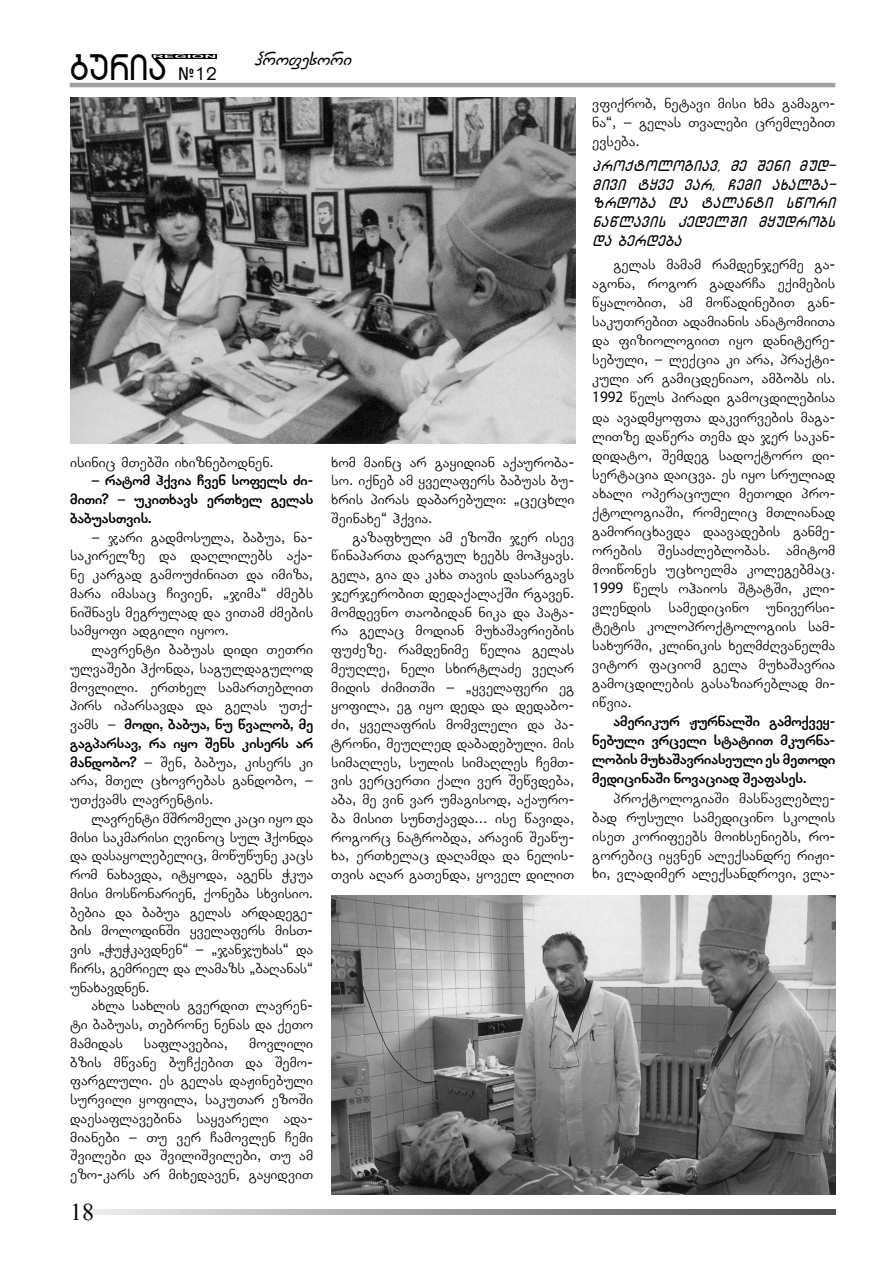
<style>
.page{position:relative;width:893px;height:1263px;background:#fff}
.page>*{position:absolute;margin:0;border:0;box-sizing:border-box;transform-origin:0 0}
.t1{font:40.35px "Mrgvlovani";color:#000;scale:.9 1}
.t2{font:24px "Times New Roman";color:#000}
.t3{font:18px "Sanet";color:#000}
.t4{font:15px/18.8px "A Kolkhety N";color:#000;text-align:justify}
.t5{font:700 15px/19px "A Kolkhety N";color:#000;text-align:justify}
.t6{font:italic 15px/18.8px "Sanet";color:#000;text-align:justify}
.t7{font:italic 14.25px "Saba";color:#000}
.t8{font:4.65px "Arial Rounded MT Bold";color:#fff;scale:3.42 1}
.s1{font-weight:700}
</style>
<div class="page">
<img style="left:92px;top:1210px;width:744px;height:4px">
<div style="left:154px;top:54px;width:63px;height:5px;background:#000"></div>
<hr style="left:70px;top:83px;width:765px;height:4px;background:#a1a1a1">
<img style="left:332px;top:895px;width:504px;height:300px">
<img style="left:71px;top:98px;width:504px;height:346px">
<h1 class="t1" style="left:70px;top:49px;width:109px">GURIA</h1>
<p class="t8" style="left:152px;top:54px;width:20px">REGION</p>
<p class="t3" style="left:179px;top:63px;width:40px">#12</p>
<p class="t7" style="left:255px;top:51px;width:103px">PROFESORI</p>
<p class="t4" style="left:70px;top:452px;width:205px">ISINIC MTEBSI IXIZNEBODNEN.</p>
<p class="t5" style="left:70px;top:471px;width:245px;text-indent:21px">_ RATOM HQVIA CVEN SOFELS ZI-MITI? _ UKITXAVS ERTXEL GELAS BABUASTVIS.</p>
<p class="t4" style="left:70px;top:527px;width:245px;text-indent:21px">_ JARI GADMOSULA, BABUA, NA-SAKIRELZE DA DARLILEBS AQA-NE KARGAD GAMOUZINIAT DA IMIZA, MARA IMASAC CIVIEN, `JIMA~ ZMEBS NISNAVS MEGRULAD DA VITAM ZMEBIS SAMYOFI ADGILI IYOO.</p>
<p class="t4" style="left:70px;top:640px;width:245px;text-indent:21px">LAVRENTI BABUAS DIDI TETRI ULVASEBI HQONDA, SAGULDAGULOD MOVLILI. ERTXEL SAMARTEBLIT PIRS IPARSAVDA DA GELAS UTQ-VAMS _ <span class="s1">MODI, BABUA, NU WVALOB, ME GAGPARSAV, RA IYO SENS KISERS AR MANDOBO?</span> _ SEN, BABUA, KISERS KI ARA, MTEL CXOVREBAS GANDOBO, _ UTQVAMS LAVRENTIS.</p>
<p class="t4" style="left:70px;top:808px;width:245px;text-indent:21px">LAVRENTI MSROMELI KACI IYO DA MISI SAKMARISI RVINOC SUL HQONDA DA DASAYOLEBELIC, MOWUWUNE KACS ROM NAXAVDA, ITYODA, AGENS WKUA MISI MOSWONARIEN, QONEBA SXVISIO.<br>BEBIA DA BABUA GELAS ARDADEGE-BIS MOLODINSI YVELAFERS MIST-VIS `WUWKAVDNEN~ _ `JANJUXAS~ DA CIRS, GEMRIEL DA LAMAZS `BARANAS~ UNAXAVDNEN.</p>
<p class="t4" style="left:70px;top:996px;width:245px;text-indent:21px">AXLA SAXLIS GVERDIT LAVREN-TI BABUAS, TEBRONE NENAS DA QETO MAMIDAS</p>
<p class="t4" style="left:70px;top:1033px;width:245px;text-indent:179px">MOVLILI BZIS MWVANE BUCQEBIT DA SEMO-FARGLULI. ES GELAS DAJINEBULI SURVILI YOFILA, SAKUTAR EZOSI DAESAFLAVEBINA SAYVARELI ADA-MIANEBI _ TU VER CAMOVLEN CEMI SVILEBI DA SVILISVILEBI, TU AM EZO-KARS AR MIXEDAVEN, GAYIDVIT</p>
<p class="t4" style="left:144px;top:1033px;width:86px">SAFLAVEBIA,</p>
<h2 class="t2" style="left:70px;top:1199px;width:25px">18</h2>
<p class="t4" style="left:331px;top:452px;width:245px">XOM MAINC AR GAYIDIAN AQAUROBA-SO. IQNEB AM YVELAFERS BABUAS BU-XRIS PIRAS DABAREBULI: `CECXLI SEINAXE~ HQVIA.</p>
<p class="t4" style="left:331px;top:527px;width:245px;text-indent:21px">GAZAFXULI AM EZOSI JER ISEV WINAPARTA DARGUL XEEBS MOHYAVS.<br>GELA, GIA DA KAXA TAVIS DASARGAVS JERJEROBIT DEDAQALAQSI RGAVEN.<br>MOMDEVNO TAOBIDAN NIKA DA PATA-RA GELAC MODIAN MUXASAVRIEBIS FUZEZE. RAMDENIME WELIA GELAS MEURLE, NELI SXIRTLAZE VERAR MIDIS ZIMITSI _ `YVELAFERI EG YOFILA, EG IYO DEDA DA DEDABO-ZI, YVELAFRIS MOMVLELI DA PA-TRONI, MEURLED DABADEBULI. MIS SIMARLES, SULIS SIMARLES CEMT-VIS VERCERTI QALI VER SEWVDEBA, ABA, ME VIN VAR UMAGISOD, AQAURO-BA MISIT SUNTQAVDA... ISE WAVIDA, ROGORC NATROBDA, ARAVIN SEAWU-XA, ERTXELAC DARAMDA DA NELIS-TVIS ARAR GATENDA, YOVEL DILIT</p>
<p class="t4" style="left:592px;top:94px;width:245px">VFIQROB, NETAVI MISI XMA GAMAGO-NA~, _ GELAS TVALEBI CREMLEBIT EVSEBA.</p>
<p class="t6" style="left:592px;top:156px;width:248px">PROQTOLOGIAV, ME SENI MUD-MIVI TYVE VAR, CEMI AXALGA-ZRDOBA DA TALANTI SWORI NAWLAVIS KEDELSI MYUDROBS DA BERDEBA</p>
<p class="t4" style="left:592px;top:254px;width:245px;text-indent:21px">GELAS MAMAM RAMDENJERME GA-AGONA, ROGOR GADARCA EQIMEBIS WYALOBIT, AM MOWADINEBIT GAN-SAKUTREBIT ADAMIANIS ANATOMIITA DA FIZIOLOGIIT IYO DANITERE-SEBULI, _ LEQCIA KI ARA, PRAQTI-KULI AR GAMICDENIAO, AMBOBS IS.<br>1992 WELS PIRADI GAMOCDILEBISA DA AVADMYOFTA DAKVIRVEBIS MAGA-LITZE DAWERA TEMA DA JER SAKAN-DIDATO, SEMDEG SADOQTORO DI-SERTACIA DAICVA. ES IYO SRULIAD AXALI OPERACIULI METODI PRO-QTOLOGIASI, ROMELIC MTLIANAD GAMORICXAVDA DAAVADEBIS GANME-OREBIS SESAZLEBLOBAS. AMITOM MOIWONES UCXOELMA KOLEGEBMAC.<br>1999 WELS OHAIOS STATSI, KLI-VLENDIS SAMEDICINO UNIVERSI-TETIS KOLOPROQTOLOGIIS SAM-SAXURSI, KLINIKIS XELMZRVANELMA VITOR FACIOM GELA MUXASAVRIA GAMOCDILEBIS GASAZIAREBLAD MI-IWVIA.</p>
<p class="t5" style="left:592px;top:712px;width:245px;text-indent:21px">AMERIKUR JURNALSI GAMOQVEY-NEBULI VRCELI STATIIT MKURNA-LOBIS MUXASAVRIASEULI ES METODI MEDICINASI NOVACIAD SEAFASES.</p>
<p class="t4" style="left:592px;top:788px;width:245px;text-indent:21px">PROQTOLOGIASI MASWAVLEBLE-BAD RUSULI SAMEDICINO SKOLIS ISET KORIFEEBS MOIXSENIEBS, RO-GOREBIC IYVNEN ALEQSANDRE RIJI-XI, VLADIMER ALEQSANDROVI, VLA-</p>
</div>
